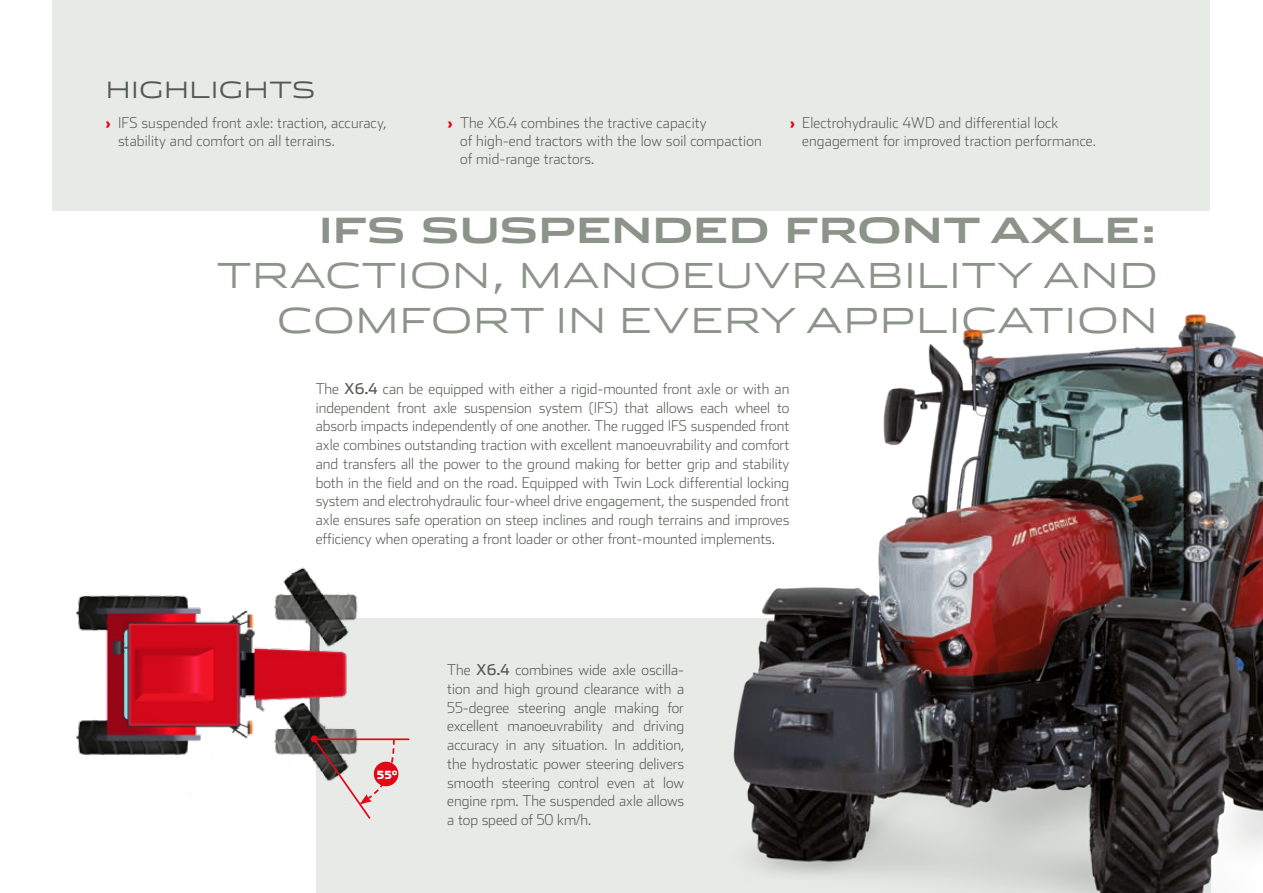
<style>
.page{position:relative;width:1263px;height:893px;background:#fff}
.page>*{position:absolute;margin:0;border:0;box-sizing:border-box;transform-origin:0 0}
.t1{font:300 34.5px/45px "Stainless Ext";letter-spacing:.02em;color:#8c948a;text-align:right}
.t2{font:700 34.5px "Stainless Ext";color:#8c948a}
.t3{font:300 22.5px "Stainless Ext";letter-spacing:.02em;color:#525b50}
.t4{font:200 15px/18.8px "Stainless";letter-spacing:.01em;color:#525b50}
.t5{font:900 11.25px "Stainless";color:#fff}
.s1{font-weight:900;color:#e30614}
.s2{font-weight:400}
</style>
<div class="page">
<div style="left:316px;top:619px;width:894px;height:274px;background:#e8eae8"></div>
<div style="left:53px;top:0;width:1157px;height:210px;background:#e8eae8"></div>
<img style="left:684px;top:314px;width:579px;height:579px">
<img style="left:76px;top:567px;width:327px;height:214px">
<hr style="left:313px;top:738px;width:96px;height:2px;background:#e30614">
<svg style="left:310px;top:735px;width:86px;height:84px"></svg>
<div style="left:374px;top:762px;width:24px;height:24px;background:#e30614;border-radius:50%"></div>
<h2 class="t3" style="left:106px;top:76px;width:211px">HIGHLIGHTS</h2>
<p class="t4" style="left:118px;top:114px;width:270px;line-height:18px;text-indent:-13px"><span class="s1">›</span> IFS suspended front axle: traction, accuracy, stability and comfort on all terrains.</p>
<p class="t4" style="left:460px;top:114px;width:303px;line-height:18px;text-indent:-13px"><span class="s1">›</span> The X6.4 combines the tractive capacity<br>of high-end tractors with the low soil compaction of mid-range tractors.</p>
<p class="t4" style="left:802px;top:114px;width:295px;line-height:18px;text-indent:-13px"><span class="s1">›</span> Electrohydraulic 4WD and differential lock engagement for improved traction performance.</p>
<h1 class="t2" style="left:319px;top:210px;width:840px">IFS SUSPENDED FRONT AXLE:</h1>
<h1 class="t1" style="left:217px;top:254px;width:942px">TRACTION, MANOEUVRABILITY AND<br>COMFORT IN EVERY APPLICATION</h1>
<p class="t4" style="left:316px;top:379px;width:475px;text-align:justify">The <span class="s2">X6.4</span> can be equipped with either a rigid-mounted front axle or with an independent front axle suspension system (IFS) that allows each wheel to absorb impacts independently of one another. The rugged IFS suspended front axle combines outstanding traction with excellent manoeuvrability and comfort and transfers all the power to the ground making for better grip and stability both in the field and on the road. Equipped with Twin Lock differential locking system and electrohydraulic four-wheel drive engagement, the suspended front axle ensures safe operation on steep inclines and rough terrains and improves efficiency when operating a front loader or other front-mounted implements.</p>
<p class="t5" style="left:377px;top:767px;width:22px">55°</p>
<p class="t4" style="left:447px;top:660px;width:238px;text-align:justify">The <span class="s2">X6.4</span> combines wide axle oscilla&shy;tion and high ground clearance with a 55-degree steering angle making for excellent manoeuvrability and driving accuracy in any situation. In addition, the hydrostatic power steering delivers smooth steering control even at low engine rpm. The suspended axle allows a top speed of 50 km/h.</p>
</div>
